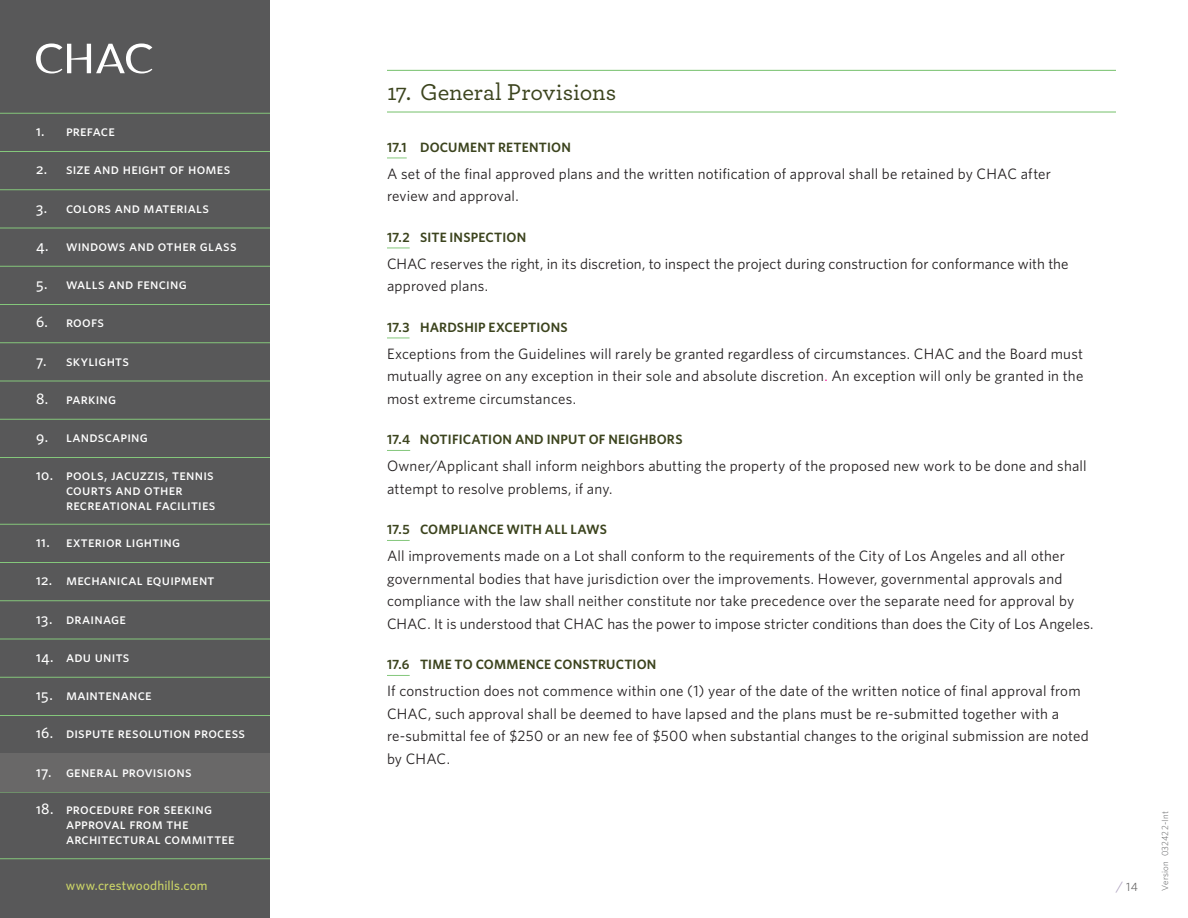
<style>
.page{position:relative;width:1188px;height:918px;background:#fff}
.page>*{position:absolute;margin:0;border:0;box-sizing:border-box;transform-origin:0 0}
.title_with_rules{font:500 24px "Archer";letter-spacing:-.005em;color:#3c441e}
.body{font:15px/22.5px "Whitney";letter-spacing:.01em;color:#231f20}
.menu{font:15px/15px "Whitney Medium SC";letter-spacing:.015em;color:#fff}
.subhead_CAPS{font:600 13.5px "Whitney";letter-spacing:.015em;color:#3c441e}
.t1{font:500 13.2px "Whitney";letter-spacing:.01em;color:#cad367}
.t2{font:12px "Whitney";color:#696868}
.t3{font:300 9px "Whitney";letter-spacing:.025em;color:#58595b}
.s1{color:#ec008c}
.s2{font-size:13.5px;color:#b1a5c1}
</style>
<div class="page">
<div style="left:0;top:0;width:270px;height:918px;background:#585859"></div>
<hr style="left:0;top:113px;width:270px;height:1px;background:#84c77b">
<hr style="left:0;top:151px;width:270px;height:1px;background:#84c77b">
<hr style="left:0;top:189px;width:270px;height:1px;background:#84c77b">
<hr style="left:0;top:228px;width:270px;height:1px;background:#84c77b">
<hr style="left:0;top:266px;width:270px;height:1px;background:#84c77b">
<hr style="left:0;top:304px;width:270px;height:1px;background:#84c77b">
<hr style="left:0;top:342px;width:270px;height:1px;background:#84c77b">
<hr style="left:0;top:381px;width:270px;height:1px;background:#84c77b">
<hr style="left:0;top:419px;width:270px;height:1px;background:#84c77b">
<hr style="left:0;top:457px;width:270px;height:1px;background:#84c77b">
<hr style="left:0;top:524px;width:270px;height:1px;background:#84c77b">
<hr style="left:0;top:562px;width:270px;height:1px;background:#84c77b">
<hr style="left:0;top:600px;width:270px;height:1px;background:#84c77b">
<hr style="left:0;top:639px;width:270px;height:1px;background:#84c77b">
<hr style="left:0;top:677px;width:270px;height:1px;background:#84c77b">
<hr style="left:0;top:715px;width:270px;height:1px;background:#84c77b">
<hr style="left:0;top:753px;width:270px;height:1px;background:#84c77b">
<hr style="left:0;top:792px;width:270px;height:1px;background:#84c77b">
<hr style="left:0;top:858px;width:270px;height:1px;background:#84c77b">
<svg style="left:36px;top:43px;width:116px;height:30px"></svg>
<div style="left:0;top:754px;width:270px;height:38px;background:#696868"></div>
<hr style="left:387px;top:70px;width:729px;height:1px;background:#84c77b">
<hr style="left:387px;top:111px;width:729px;height:2px;background:#84c77b">
<svg style="left:387px;top:158px;width:20px;height:1px"></svg>
<svg style="left:387px;top:248px;width:23px;height:1px"></svg>
<svg style="left:387px;top:338px;width:23px;height:1px"></svg>
<svg style="left:387px;top:450px;width:23px;height:1px"></svg>
<svg style="left:387px;top:540px;width:23px;height:1px"></svg>
<svg style="left:387px;top:675px;width:23px;height:1px"></svg>
<p class="menu" style="left:36px;top:123px;width:81px">1. preface</p>
<p class="menu" style="left:36px;top:161px;width:196px">2. size and height of homes</p>
<p class="menu" style="left:36px;top:200px;width:174px">3. colors and materials</p>
<p class="menu" style="left:36px;top:238px;width:202px">4. windows and other glass</p>
<p class="menu" style="left:36px;top:276px;width:152px">5. walls and fencing</p>
<p class="menu" style="left:36px;top:314px;width:70px">6. roofs</p>
<p class="menu" style="left:36px;top:353px;width:95px">7. skylights</p>
<p class="menu" style="left:36px;top:391px;width:82px">8. parking</p>
<p class="menu" style="left:36px;top:429px;width:113px">9. landscaping</p>
<p class="menu" style="left:66px;top:467px;width:151px;text-indent:-30px">10. pools, jacuzzis, tennis courts and other recreational facilities</p>
<p class="menu" style="left:36px;top:534px;width:146px">11. exterior lighting</p>
<p class="menu" style="left:36px;top:572px;width:180px">12. mechanical equipment</p>
<p class="menu" style="left:36px;top:611px;width:91px">13. drainage</p>
<p class="menu" style="left:36px;top:649px;width:95px">14. adu units</p>
<p class="menu" style="left:36px;top:687px;width:117px">15. maintenance</p>
<p class="menu" style="left:36px;top:725px;width:211px">16. dispute resolution process</p>
<p class="menu" style="left:36px;top:764px;width:157px">17. general provisions</p>
<p class="menu" style="left:66px;top:801px;width:170px;text-indent:-30px">18. procedure for seeking approval from the architectural committee</p>
<p class="t1" style="left:66px;top:878px;width:143px">www.crestwoodhills.com</p>
<p class="title_with_rules" style="left:387px;top:75px;width:231px">17. General Provisions</p>
<p class="subhead_CAPS" style="left:387px;top:139px;width:185px">17.1 DOCUMENT RETENTION</p>
<p class="body" style="left:387px;top:162px;width:666px">A set of the final approved plans and the written notification of approval shall be retained by CHAC after review and approval.</p>
<p class="subhead_CAPS" style="left:387px;top:229px;width:141px">17.2 SITE INSPECTION</p>
<p class="body" style="left:387px;top:252px;width:683px">CHAC reserves the right, in its discretion, to inspect the project during construction for conformance with the approved plans.</p>
<p class="subhead_CAPS" style="left:387px;top:319px;width:182px">17.3 HARDSHIP EXCEPTIONS</p>
<p class="body" style="left:387px;top:342px;width:698px;text-align:justify">Exceptions from the Guidelines will rarely be granted regardless of circumstances. CHAC and the Board must mutually agree on any exception in their sole and absolute discretion<span class="s1">.</span> An exception will only be granted in the most extreme circumstances.</p>
<p class="subhead_CAPS" style="left:387px;top:432px;width:297px">17.4 NOTIFICATION AND INPUT OF NEIGHBORS</p>
<p class="body" style="left:387px;top:455px;width:701px">Owner/Applicant shall inform neighbors abutting the property of the proposed new work to be done and shall attempt to resolve problems, if any.</p>
<p class="subhead_CAPS" style="left:387px;top:522px;width:222px">17.5 COMPLIANCE WITH ALL LAWS</p>
<p class="body" style="left:387px;top:545px;width:708px">All improvements made on a Lot shall conform to the requirements of the City of Los Angeles and all other governmental bodies that have jurisdiction over the improvements. However, governmental approvals and compliance with the law shall neither constitute nor take precedence over the separate need for approval by CHAC. It is understood that CHAC has the power to impose stricter conditions than does the City of Los Angeles.</p>
<p class="subhead_CAPS" style="left:387px;top:657px;width:271px">17.6 TIME TO COMMENCE CONSTRUCTION</p>
<p class="body" style="left:387px;top:680px;width:703px">If construction does not commence within one (1) year of the date of the written notice of final approval from CHAC, such approval shall be deemed to have lapsed and the plans must be re-submitted together with a re-submittal fee of $250 or an new fee of $500 when substantial changes to the original submission are noted by CHAC.</p>
<p class="t2" style="left:1116px;top:879px;width:23px"><span class="s2">/</span> 14</p>
<p class="t3" style="left:1160px;top:891px;width:81px;rotate:-90deg">Version 032422-Int</p>
</div>
